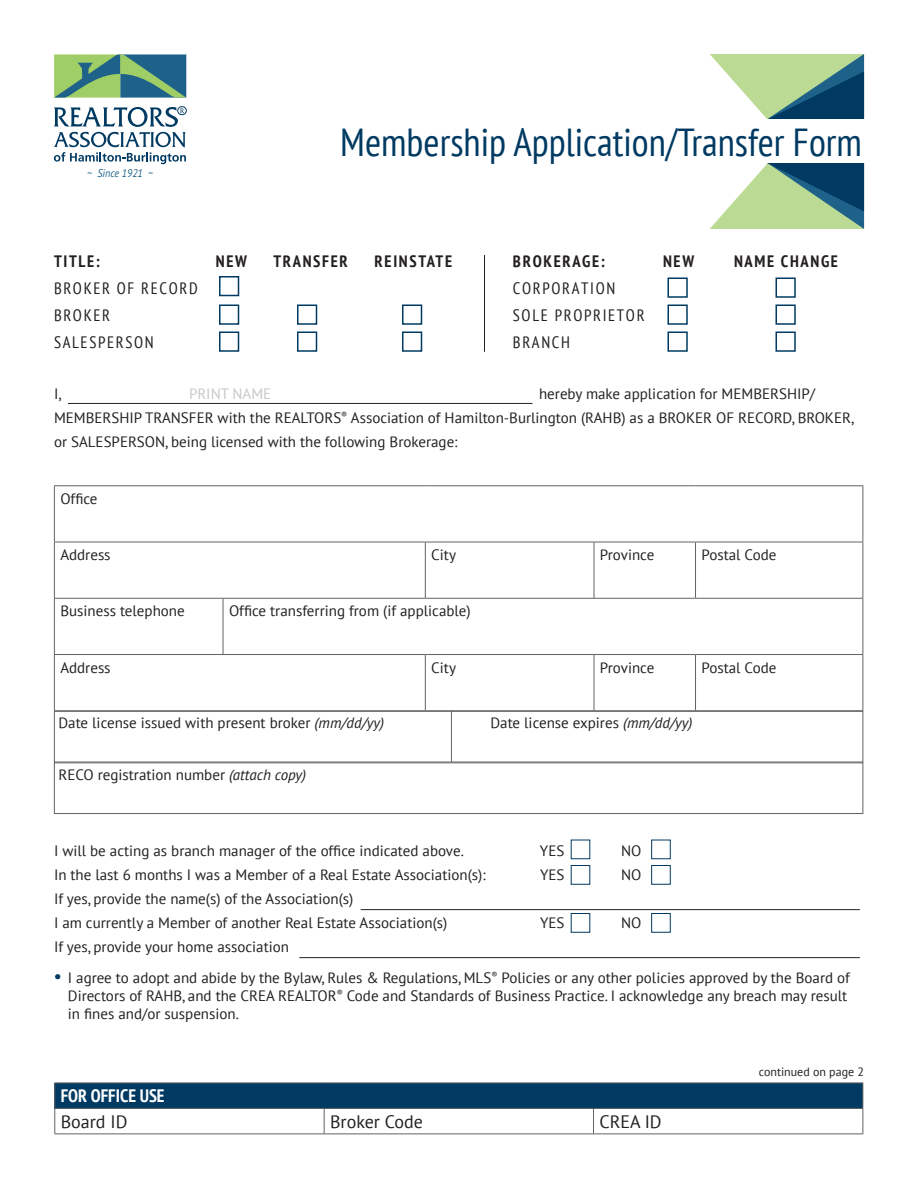
<style>
.page{position:relative;width:918px;height:1188px;background:#fff}
.page>*{position:absolute;margin:0;border:0;box-sizing:border-box;transform-origin:0 0}
.t1{font:condensed 39px "PT Sans";color:#003a62}
.t2{font:18px "PT Sans";color:#231f20}
.t3{font:700 condensed 18px "PT Sans";color:#fff}
.t4{font:condensed 16.5px "PT Sans";letter-spacing:.1em;color:#231f20}
.t5{font:700 condensed 16.5px "PT Sans";letter-spacing:.1em;color:#231f20}
.t6{font:15px/18px "PT Sans";color:#231f20}
.t7{font:15px "PT Sans";color:#c7c8ca}
.t8{font:12px "PT Sans";color:#231f20}
.t9{font:italic 11.1px "PT Sans";color:#1e628a;scale:.9 1}
.s1{font-style:italic}
</style>
<div class="page">
<div style="left:219px;top:276px;width:20px;height:20px;border:2px solid #003a62"></div>
<div style="left:219px;top:304px;width:20px;height:21px;border:2px solid #003a62"></div>
<div style="left:219px;top:332px;width:20px;height:20px;border:2px solid #003a62"></div>
<div style="left:297px;top:304px;width:20px;height:21px;border:2px solid #003a62"></div>
<div style="left:297px;top:332px;width:20px;height:20px;border:2px solid #003a62"></div>
<div style="left:668px;top:278px;width:20px;height:20px;border:2px solid #003a62"></div>
<div style="left:668px;top:304px;width:20px;height:21px;border:2px solid #003a62"></div>
<div style="left:668px;top:332px;width:20px;height:20px;border:2px solid #003a62"></div>
<div style="left:776px;top:278px;width:20px;height:20px;border:2px solid #003a62"></div>
<div style="left:776px;top:304px;width:20px;height:21px;border:2px solid #003a62"></div>
<div style="left:776px;top:332px;width:20px;height:20px;border:2px solid #003a62"></div>
<hr style="left:484px;top:255px;width:1px;height:97px;background:#231f20">
<div style="left:402px;top:304px;width:20px;height:21px;border:2px solid #003a62"></div>
<div style="left:402px;top:332px;width:20px;height:20px;border:2px solid #003a62"></div>
<svg style="left:54px;top:54px;width:132px;height:44px;background:#5f987b"></svg>
<svg style="left:54px;top:107px;width:132px;height:57px"></svg>
<svg style="left:710px;top:54px;width:154px;height:175px"></svg>
<div style="left:651px;top:840px;width:20px;height:19px;border:1px solid #003a62"></div>
<div style="left:571px;top:865px;width:19px;height:20px;border:1px solid #003a62"></div>
<div style="left:651px;top:865px;width:20px;height:20px;border:1px solid #003a62"></div>
<div style="left:571px;top:913px;width:19px;height:20px;border:1px solid #003a62"></div>
<div style="left:651px;top:913px;width:20px;height:20px;border:1px solid #003a62"></div>
<div style="left:55px;top:1083px;width:808px;height:25px;background:#003a62"></div>
<hr style="left:54px;top:1083px;width:270px;height:1px;background:#636366">
<hr style="left:324px;top:1083px;width:270px;height:1px;background:#636366">
<hr style="left:594px;top:1083px;width:269px;height:1px;background:#636366">
<hr style="left:54px;top:1108px;width:270px;height:1px;background:#636366">
<svg style="left:54px;top:1083px;width:1px;height:51px"></svg>
<hr style="left:324px;top:1108px;width:270px;height:1px;background:#636366">
<svg style="left:324px;top:1109px;width:1px;height:25px"></svg>
<hr style="left:594px;top:1108px;width:269px;height:1px;background:#636366">
<svg style="left:593px;top:1109px;width:1px;height:25px"></svg>
<svg style="left:862px;top:1083px;width:1px;height:51px"></svg>
<hr style="left:54px;top:1134px;width:270px;height:1px;background:#636366">
<hr style="left:324px;top:1134px;width:270px;height:1px;background:#636366">
<hr style="left:594px;top:1134px;width:269px;height:1px;background:#636366">
<hr style="left:54px;top:485px;width:169px;height:1px;background:#636366">
<hr style="left:54px;top:486px;width:1px;height:56px;background:#636366">
<hr style="left:223px;top:485px;width:202px;height:1px;background:#636366">
<hr style="left:425px;top:485px;width:169px;height:1px;background:#636366">
<hr style="left:594px;top:485px;width:102px;height:1px;background:#636366">
<hr style="left:696px;top:485px;width:167px;height:1px;background:#636366">
<hr style="left:862px;top:486px;width:1px;height:56px;background:#636366">
<hr style="left:54px;top:542px;width:169px;height:1px;background:#636366">
<hr style="left:54px;top:542px;width:1px;height:56px;background:#636366">
<hr style="left:223px;top:542px;width:202px;height:1px;background:#636366">
<hr style="left:425px;top:542px;width:169px;height:1px;background:#636366">
<hr style="left:425px;top:542px;width:1px;height:56px;background:#636366">
<hr style="left:594px;top:542px;width:102px;height:1px;background:#636366">
<hr style="left:594px;top:542px;width:1px;height:56px;background:#636366">
<hr style="left:696px;top:542px;width:167px;height:1px;background:#636366">
<hr style="left:695px;top:542px;width:1px;height:56px;background:#636366">
<hr style="left:862px;top:542px;width:1px;height:56px;background:#636366">
<hr style="left:54px;top:598px;width:169px;height:1px;background:#636366">
<hr style="left:54px;top:599px;width:1px;height:55px;background:#636366">
<hr style="left:223px;top:598px;width:202px;height:1px;background:#636366">
<hr style="left:223px;top:599px;width:1px;height:55px;background:#636366">
<hr style="left:425px;top:598px;width:169px;height:1px;background:#636366">
<hr style="left:594px;top:598px;width:102px;height:1px;background:#636366">
<hr style="left:696px;top:598px;width:167px;height:1px;background:#636366">
<hr style="left:862px;top:599px;width:1px;height:55px;background:#636366">
<hr style="left:54px;top:654px;width:169px;height:1px;background:#636366">
<hr style="left:54px;top:655px;width:1px;height:55px;background:#636366">
<hr style="left:223px;top:654px;width:202px;height:1px;background:#636366">
<hr style="left:425px;top:654px;width:169px;height:1px;background:#636366">
<hr style="left:425px;top:655px;width:1px;height:55px;background:#636366">
<hr style="left:594px;top:654px;width:102px;height:1px;background:#636366">
<hr style="left:594px;top:655px;width:1px;height:55px;background:#636366">
<hr style="left:696px;top:654px;width:167px;height:1px;background:#636366">
<hr style="left:695px;top:655px;width:1px;height:55px;background:#636366">
<hr style="left:862px;top:655px;width:1px;height:55px;background:#636366">
<hr style="left:54px;top:710px;width:169px;height:1px;background:#636366">
<hr style="left:223px;top:710px;width:202px;height:1px;background:#636366">
<hr style="left:425px;top:710px;width:169px;height:1px;background:#636366">
<hr style="left:594px;top:710px;width:102px;height:1px;background:#636366">
<hr style="left:696px;top:710px;width:167px;height:1px;background:#636366">
<div style="left:54px;top:711px;width:809px;height:51px;border:1px solid #636366"></div>
<div style="left:54px;top:762px;width:809px;height:52px;border:1px solid #636366"></div>
<hr style="left:451px;top:711px;width:1px;height:51px;background:#636366">
<hr style="left:68px;top:403px;width:464px;height:1px;background:#231f20">
<hr style="left:299px;top:957px;width:561px;height:1px;background:#231f20">
<hr style="left:361px;top:909px;width:499px;height:1px;background:#231f20">
<p class="t9" style="left:87px;top:166px;width:75px">~ Since 1921 ~</p>
<p class="t1" style="left:340px;top:117px;width:523px">Membership Application/Transfer Form</p>
<p class="t5" style="left:54px;top:250px;width:48px">TITLE:</p>
<p class="t5" style="left:216px;top:250px;width:33px">NEW</p>
<p class="t5" style="left:273px;top:250px;width:76px">TRANSFER</p>
<p class="t5" style="left:375px;top:250px;width:79px">REINSTATE</p>
<p class="t5" style="left:513px;top:250px;width:94px">BROKERAGE:</p>
<p class="t5" style="left:663px;top:250px;width:33px">NEW</p>
<p class="t5" style="left:734px;top:250px;width:105px">NAME CHANGE</p>
<p class="t4" style="left:54px;top:278px;width:145px">BROKER OF RECORD</p>
<p class="t4" style="left:513px;top:278px;width:104px">CORPORATION</p>
<p class="t4" style="left:54px;top:305px;width:58px">BROKER</p>
<p class="t4" style="left:513px;top:305px;width:133px">SOLE PROPRIETOR</p>
<p class="t4" style="left:54px;top:332px;width:101px">SALESPERSON</p>
<p class="t4" style="left:513px;top:332px;width:59px">BRANCH</p>
<p class="t6" style="left:54px;top:385px;width:9px">I,</p>
<p class="t7" style="left:189px;top:384px;width:84px">PRINT NAME</p>
<p class="t6" style="left:539px;top:385px;width:278px">hereby make application for MEMBERSHIP/</p>
<p class="t6" style="left:54px;top:406px;width:802px;line-height:24px">MEMBERSHIP TRANSFER with the REALTORS<sup>®</sup> Association of Hamilton-Burlington (RAHB) as a BROKER OF RECORD, BROKER, or SALESPERSON, being licensed with the following Brokerage:</p>
<p class="t6" style="left:60px;top:489px;width:39px">Office</p>
<p class="t6" style="left:60px;top:545px;width:52px">Address</p>
<p class="t6" style="left:431px;top:545px;width:26px">City</p>
<p class="t6" style="left:600px;top:545px;width:56px">Province</p>
<p class="t6" style="left:702px;top:545px;width:76px">Postal Code</p>
<p class="t6" style="left:60px;top:602px;width:126px">Business telephone</p>
<p class="t6" style="left:229px;top:602px;width:243px">Office transferring from (if applicable)</p>
<p class="t6" style="left:60px;top:658px;width:52px">Address</p>
<p class="t6" style="left:431px;top:658px;width:26px">City</p>
<p class="t6" style="left:600px;top:658px;width:56px">Province</p>
<p class="t6" style="left:702px;top:658px;width:76px">Postal Code</p>
<p class="t6" style="left:58px;top:714px;width:327px">Date license issued with present broker <span class="s1">(mm/dd/yy)</span></p>
<p class="t6" style="left:490px;top:714px;width:203px">Date license expires <span class="s1">(mm/dd/yy)</span></p>
<p class="t6" style="left:58px;top:765px;width:249px">RECO registration number <span class="s1">(attach copy)</span></p>
<p class="t6" style="left:54px;top:841px;width:411px">I will be acting as branch manager of the office indicated above.</p>
<p class="t6" style="left:540px;top:841px;width:26px">YES</p>
<p class="t6" style="left:621px;top:841px;width:22px">NO</p>
<p class="t6" style="left:54px;top:865px;width:433px">In the last 6 months I was a Member of a Real Estate Association(s):</p>
<p class="t6" style="left:540px;top:865px;width:26px">YES</p>
<p class="t6" style="left:621px;top:865px;width:22px">NO</p>
<p class="t6" style="left:54px;top:889px;width:301px">If yes, provide the name(s) of the Association(s)</p>
<p class="t6" style="left:54px;top:913px;width:395px">I am currently a Member of another Real Estate Association(s)</p>
<p class="t6" style="left:540px;top:913px;width:26px">YES</p>
<p class="t6" style="left:621px;top:913px;width:22px">NO</p>
<p class="t6" style="left:54px;top:937px;width:237px">If yes, provide your home association</p>
<p class="t6" style="left:68px;top:968px;width:783px;text-indent:-14px"><sup>●</sup> I agree to adopt and abide by the Bylaw, Rules &amp; Regulations, MLS<sup>®</sup> Policies or any other policies approved by the Board of<br>Directors of RAHB, and the CREA REALTOR<sup>®</sup> Code and Standards of Business Practice. I acknowledge any breach may result in fines and/or suspension.</p>
<p class="t3" style="left:61px;top:1084px;width:105px">FOR OFFICE USE</p>
<p class="t2" style="left:61px;top:1110px;width:68px">Board ID</p>
<p class="t2" style="left:330px;top:1110px;width:94px">Broker Code</p>
<p class="t2" style="left:600px;top:1110px;width:64px">CREA ID</p>
<p class="t8" style="left:759px;top:1064px;width:107px">continued on page 2</p>
</div>
